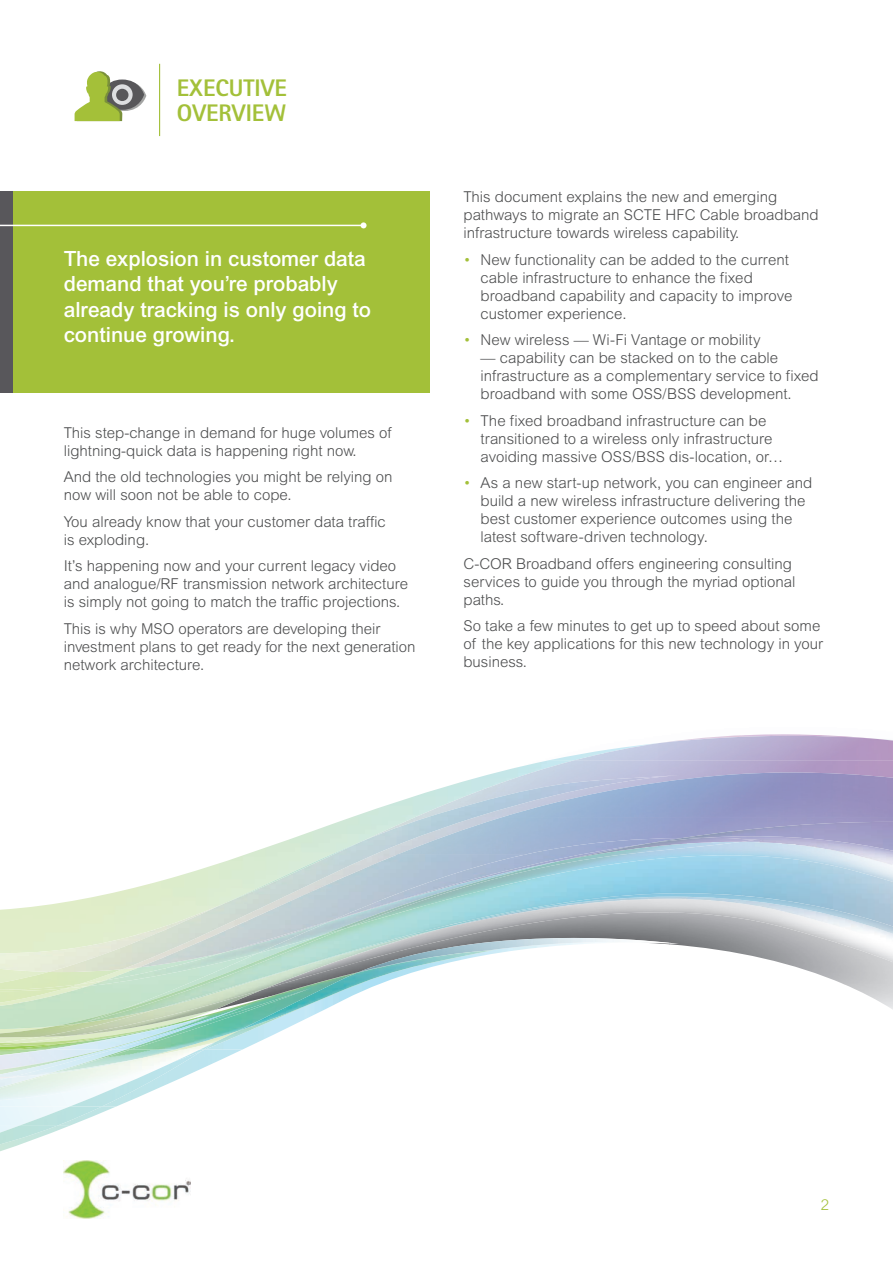
<style>
.page{position:relative;width:893px;height:1263px;background:#fff}
.page>*{position:absolute;margin:0;border:0;box-sizing:border-box;transform-origin:0 0}
.t1{font:800 24px/25.5px "Rotis Sans Serif Std";color:#a3c039}
.t2{font:500 21px/25.2px "Arial MT Std";color:#fff}
.t3{font:300 15px/18px "Arial MT Std";color:#4c4d4e}
.t4{font:300 15px "Arial MT Std";color:#a3c039}
.s1{color:#a3c039}
</style>
<div class="page">
<img style="left:64px;top:1161px;width:127px;height:57px">
<hr style="left:159px;top:64px;width:1px;height:72px;background:#a3c039">
<img style="left:51px;top:1069px;width:19px;height:5px">
<img style="left:0;top:1074px;width:51px;height:14px">
<img style="left:0;top:1074px;width:45px;height:13px">
<svg style="left:45px;top:1072px;width:11px;height:2px"></svg>
<img style="left:25px;top:1073px;width:25px;height:3px">
<img style="left:0;top:1126px;width:69px;height:25px">
<img style="left:0;top:1126px;width:57px;height:18px">
<img style="left:102px;top:1106px;width:14px;height:7px">
<img style="left:19px;top:1106px;width:83px;height:20px">
<img style="left:173px;top:1069px;width:27px;height:13px">
<img style="left:70px;top:1069px;width:103px;height:37px">
<img style="left:551px;top:755px;width:24px;height:5px">
<img style="left:575px;top:736px;width:318px;height:24px">
<img style="left:130px;top:1049px;width:43px;height:17px">
<img style="left:125px;top:1049px;width:5px;height:9px">
<img style="left:105px;top:1049px;width:20px;height:9px">
<img style="left:154px;top:1062px;width:4px;height:4px">
<img style="left:105px;top:1058px;width:37px;height:11px">
<img style="left:173px;top:1049px;width:69px;height:20px">
<img style="left:158px;top:1051px;width:44px;height:18px">
<img style="left:174px;top:1049px;width:30px;height:13px">
<img style="left:855px;top:989px;width:38px;height:20px">
<img style="left:679px;top:944px;width:214px;height:45px">
<img style="left:603px;top:932px;width:290px;height:12px">
<img style="left:563px;top:938px;width:116px;height:7px">
<img style="left:214px;top:1037px;width:54px;height:12px">
<img style="left:210px;top:1043px;width:4px;height:6px">
<img style="left:0;top:1043px;width:48px;height:3px">
<img style="left:40px;top:972px;width:374px;height:65px">
<img style="left:0;top:1043px;width:21px;height:2px">
<img style="left:741px;top:928px;width:152px;height:4px">
<svg style="left:886px;top:931px;width:7px;height:3px"></svg>
<img style="left:158px;top:986px;width:131px;height:23px">
<img style="left:0;top:972px;width:123px;height:31px">
<img style="left:353px;top:796px;width:63px;height:21px">
<img style="left:416px;top:760px;width:477px;height:57px">
<img style="left:503px;top:772px;width:390px;height:45px">
<img style="left:682px;top:822px;width:211px;height:16px">
<img style="left:428px;top:775px;width:252px;height:42px">
<img style="left:49px;top:817px;width:427px;height:155px">
<img style="left:65px;top:980px;width:39px;height:8px">
<img style="left:87px;top:922px;width:241px;height:64px">
<img style="left:741px;top:865px;width:152px;height:63px">
<img style="left:257px;top:860px;width:306px;height:93px">
<img style="left:320px;top:842px;width:421px;height:94px">
<img style="left:0;top:984px;width:79px;height:7px">
<img style="left:227px;top:920px;width:106px;height:32px">
<img style="left:703px;top:836px;width:190px;height:29px">
<img style="left:328px;top:843px;width:322px;height:79px">
<img style="left:563px;top:838px;width:198px;height:22px">
<img style="left:0;top:1049px;width:103px;height:20px">
<img style="left:103px;top:1016px;width:107px;height:33px">
<img style="left:48px;top:1018px;width:155px;height:31px">
<div style="left:0;top:191px;width:429px;height:202px;background:#a3c039"></div>
<div style="left:0;top:191px;width:13px;height:202px;background:#58575b"></div>
<hr style="left:0;top:225px;width:364px;height:1px;background:#fff">
<svg style="left:361px;top:222px;width:6px;height:6px"></svg>
<svg style="left:103px;top:81px;width:43px;height:30px"></svg>
<div style="left:100px;top:80px;width:44px;height:30px;background:#58575a;border-radius:50%"></div>
<svg style="left:112px;top:84px;width:21px;height:21px"></svg>
<div style="left:116px;top:89px;width:12px;height:12px;background:#58575a;border-radius:50%"></div>
<svg style="left:75px;top:71px;width:47px;height:50px"></svg>
<h1 class="t1" style="left:177px;top:74px;width:112px">EXECUTIVE<br>OVERVIEW</h1>
<h2 class="t2" style="left:64px;top:246px;width:309px">The explosion in customer data demand that you’re probably already tracking is only going to continue growing.</h2>
<p class="t3" style="left:64px;top:423px;width:330px">This step-change in demand for huge volumes of lightning-quick data is happening right now.</p>
<p class="t3" style="left:64px;top:468px;width:330px">And the old technologies you might be relying on now will soon not be able to cope.</p>
<p class="t3" style="left:64px;top:512px;width:324px">You already know that your customer data traffic is exploding.</p>
<p class="t3" style="left:64px;top:557px;width:346px">It’s happening now and your current legacy video and analogue/RF transmission network architecture is simply not going to match the traffic projections.</p>
<p class="t3" style="left:64px;top:619px;width:353px">This is why MSO operators are developing their investment plans to get ready for the next generation network architecture.</p>
<p class="t3" style="left:463px;top:188px;width:357px">This document explains the new and emerging pathways to migrate an SCTE HFC Cable broadband infrastructure towards wireless capability.</p>
<p class="t3" style="left:480px;top:250px;width:313px;text-indent:-17px"><span class="s1">•</span> New functionality can be added to the current cable infrastructure to enhance the fixed broadband capability and capacity to improve customer experience.</p>
<p class="t3" style="left:463px;top:331px;width:299px"><span class="s1">•</span> New wireless — Wi-Fi Vantage or mobility</p>
<p class="t3" style="left:480px;top:349px;width:340px">— capability can be stacked on to the cable infrastructure as a complementary service to fixed broadband with some OSS/BSS development.</p>
<p class="t3" style="left:480px;top:411px;width:304px;text-indent:-17px"><span class="s1">•</span> The fixed broadband infrastructure can be transitioned to a wireless only infrastructure avoiding massive OSS/BSS dis-location, or…</p>
<p class="t3" style="left:480px;top:474px;width:333px;text-indent:-17px"><span class="s1">•</span> As a new start-up network, you can engineer and build a new wireless infrastructure delivering the best customer experience outcomes using the latest software-driven technology.</p>
<p class="t3" style="left:463px;top:554px;width:334px">C-COR Broadband offers engineering consulting services to guide you through the myriad optional paths.</p>
<p class="t3" style="left:463px;top:617px;width:361px">So take a few minutes to get up to speed about some of the key applications for this new technology in your business.</p>
<p class="t4" style="left:821px;top:1196px;width:10px">2</p>
</div>
